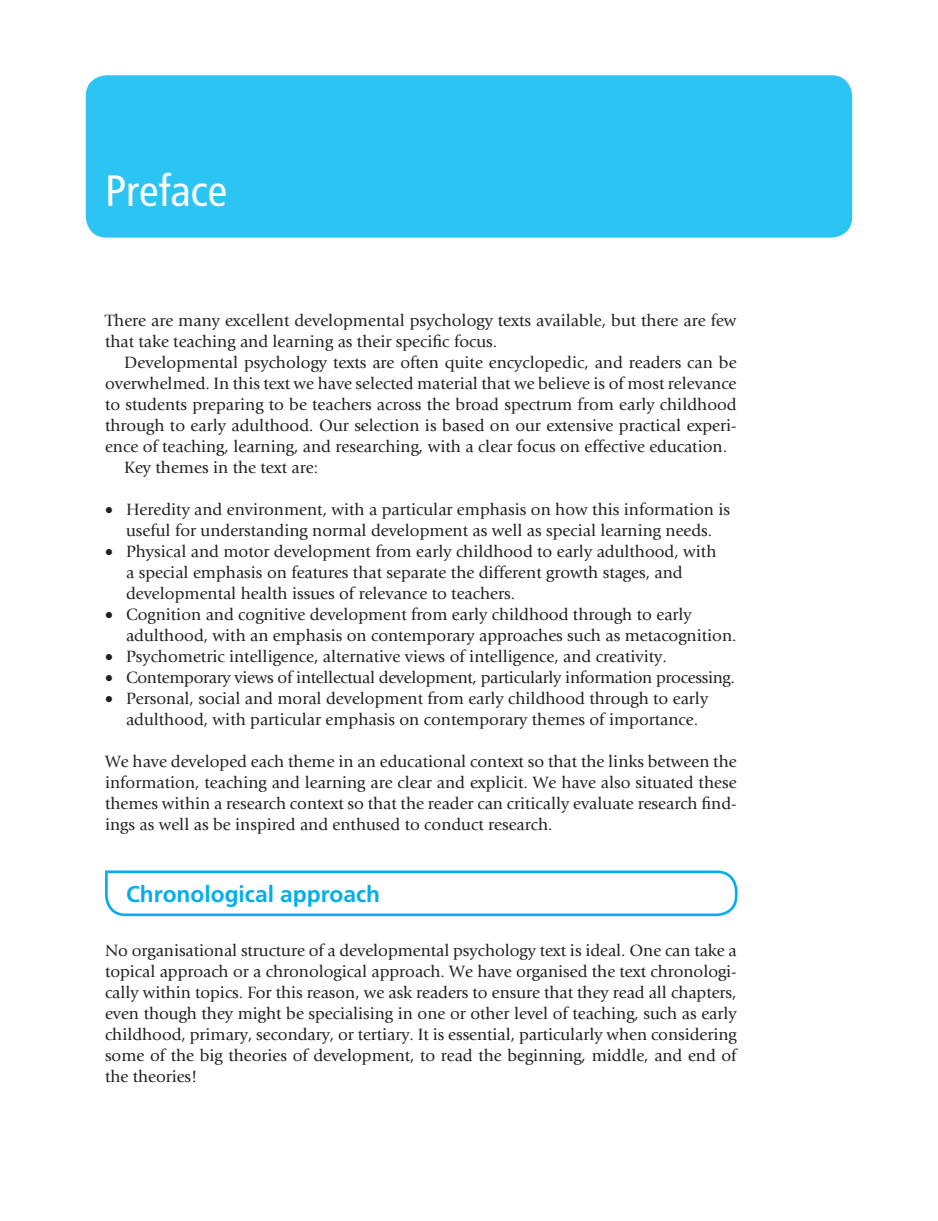
<style>
.page{position:relative;width:938px;height:1221px;background:#fff}
.page>*{position:absolute;margin:0;border:0;box-sizing:border-box;transform-origin:0 0}
.FM_T{font:condensed 43.75px "Frutiger LT Std";color:#fff}
.t1{font:700 22.75px "Frutiger LT Std";color:#00aeef}
.TEXT{font:17.15px/21px "Giovanni Std";color:#231f20}
.TEXT_IND{font:17.15px/21px "Giovanni Std";color:#231f20;text-align:justify}
.FL{font:17.15px/21px "Giovanni Std";color:#231f20;text-align:justify}
.TEXT-2{font:17.15px "Giovanni Std";letter-spacing:-.02em;color:#231f20}
</style>
<div class="page">
<div style="left:86px;top:75px;width:766px;height:162px;background:#2bc4f3;border-radius:21px"></div>
<svg style="left:105px;top:870px;width:633px;height:47px"></svg>
<p class="FM_T" style="left:105px;top:165px;width:124px">Preface</p>
<p class="TEXT" style="left:105px;top:310px;width:633px">There are many excellent developmental psychology texts available, but there are few that take teaching and learning as their specifc focus.</p>
<p class="TEXT_IND" style="left:105px;top:352px;width:633px;text-indent:19px">Developmental psychology texts are often quite encyclopedic, and readers can be overwhelmed. In this text we have selected material that we believe is of most relevance to students preparing to be teachers across the broad spectrum from early childhood through to early adulthood. Our selection is based on our extensive practical experi&shy;ence of teaching, learning, and researching, with a clear focus on effective education.</p>
<p class="TEXT_IND" style="left:124px;top:457px;width:195px">Key themes in the text are:</p>
<p class="TEXT" style="left:105px;top:499px;width:626px;text-align:center">• Heredity and environment, with a particular emphasis on how this information is useful for understanding normal development as well as special learning needs.</p>
<p class="TEXT" style="left:126px;top:541px;width:592px;text-indent:-21px">• Physical and motor development from early childhood to early adulthood, with a special emphasis on features that separate the different growth stages, and developmental health issues of relevance to teachers.</p>
<p class="TEXT" style="left:126px;top:604px;width:612px;text-indent:-21px">• Cognition and cognitive development from early childhood through to early adulthood, with an emphasis on contemporary approaches such as metacognition.</p>
<p class="TEXT" style="left:105px;top:646px;width:563px">• Psychometric intelligence, alternative views of intelligence, and creativity.</p>
<p class="TEXT-2" style="left:105px;top:667px;width:631px">• Contemporary views of intellectual development, particularly information processing.</p>
<p class="TEXT" style="left:126px;top:688px;width:583px;text-indent:-21px">• Personal, social and moral development from early childhood through to early adulthood, with particular emphasis on contemporary themes of importance.</p>
<p class="FL" style="left:105px;top:751px;width:633px">We have developed each theme in an educational context so that the links between the information, teaching and learning are clear and explicit. We have also situated these themes within a research context so that the reader can critically evaluate research fnd&shy;ings as well as be inspired and enthused to conduct research.</p>
<h1 class="t1" style="left:126px;top:880px;width:256px">Chronological approach</h1>
<p class="TEXT" style="left:105px;top:940px;width:634px;text-align:justify">No organisational structure of a developmental psychology text is ideal. One can take a topical approach or a chronological approach. We have organised the text chronologi&shy;cally within topics. For this reason, we ask readers to ensure that they read all chapters, even though they might be specialising in one or other level of teaching, such as early childhood, primary, secondary, or tertiary. It is essential, particularly when considering some of the big theories of development, to read the beginning, middle, and end of the theories!</p>
</div>
